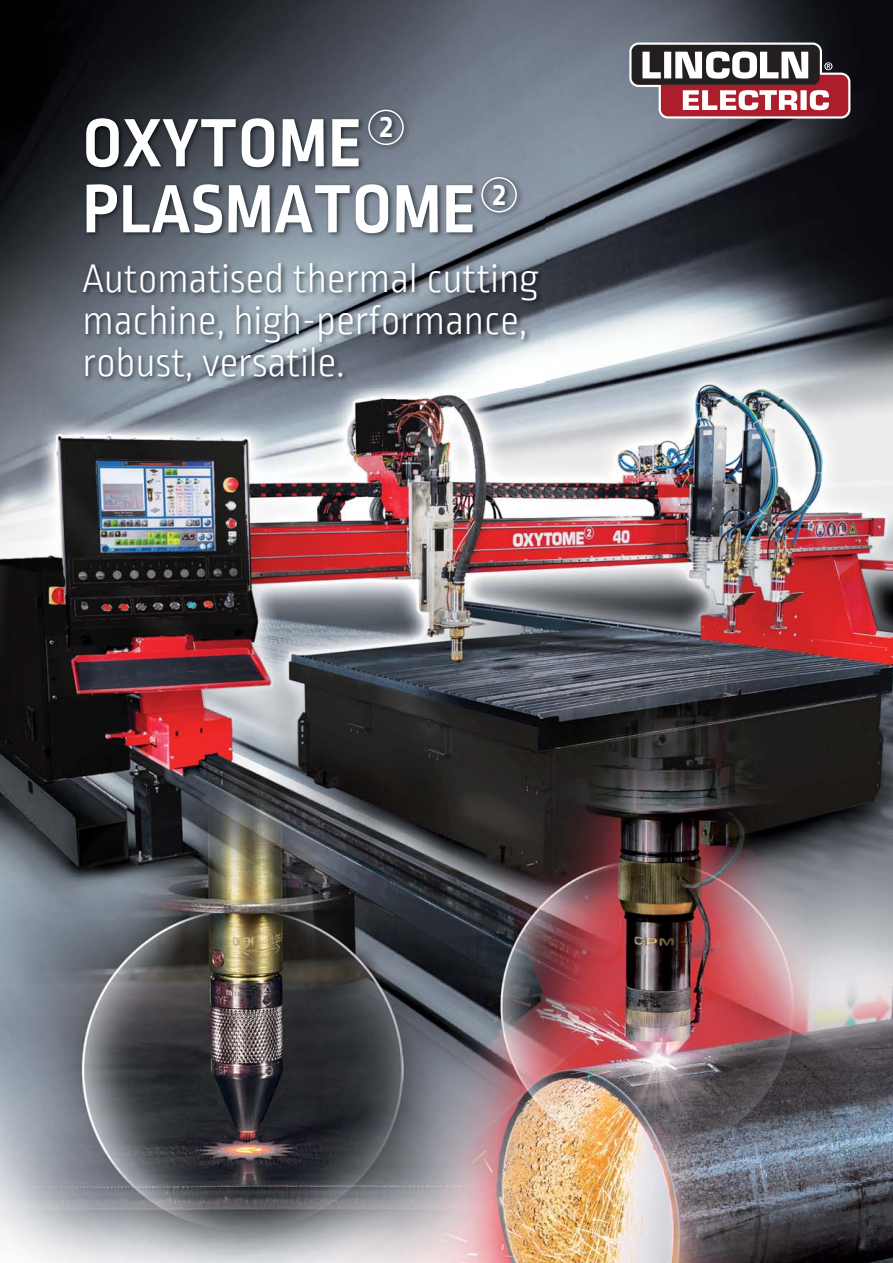
<style>
.page{position:relative;width:893px;height:1263px;background:#fff}
.page>*{position:absolute;margin:0;border:0;box-sizing:border-box;transform-origin:0 0}
.t1{font:700 72px/66px "Ropa Sans PTT";letter-spacing:.01em;color:#fff}
.t2{font:300 42px/42px "Ropa Sans PTT";letter-spacing:-.005em;color:#fff}
.t3{font:700 33px "Ropa Sans PTT";color:#fff}
</style>
<div class="page">
<img style="left:0;top:0;width:893px;height:1263px">
<svg style="left:629px;top:43px;width:221px;height:76px"></svg>
<img style="left:80px;top:107px;width:465px;height:280px">
<div style="left:368px;top:110px;width:36px;height:35px;border:2px solid #fff;border-radius:50%"></div>
<div style="left:481px;top:177px;width:36px;height:35px;border:2px solid #fff;border-radius:50%"></div>
<p class="t3" style="left:380px;top:106px;width:14px">2</p>
<h1 class="t1" style="left:83px;top:112px;width:395px">OXYTOME<br>PLASMATOME</h1>
<p class="t2" style="left:83px;top:258px;width:458px">Automatised thermal cutting machine, high-performance, robust, versatile.</p>
<p class="t3" style="left:493px;top:173px;width:14px">2</p>
</div>
